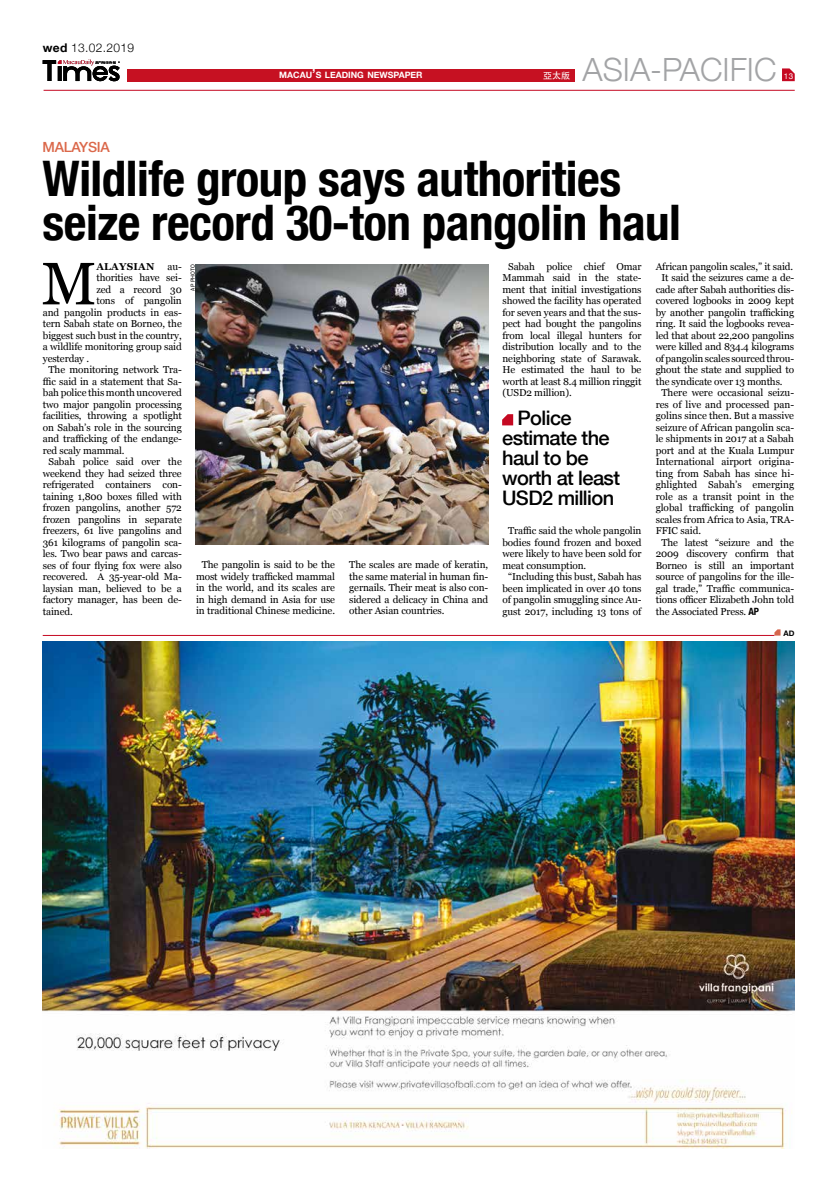
<style>
.page{position:relative;width:837px;height:1191px;background:#fff}
.page>*{position:absolute;margin:0;border:0;box-sizing:border-box;transform-origin:0 0}
.t1{font:59.8px "Georgia";color:#000}
.t2{font:700 condensed 49px/44px "Helvetica Neue";letter-spacing:-.01em;color:#000}
.t3{font:300 32px "Helvetica Neue";color:#a3a4a6}
.t4{font:500 20px/20px "Helvetica Neue";letter-spacing:-.03em;color:#000}
.t5{font:500 14px "Helvetica Neue";color:#db684a}
.t6{font:300 12px "Helvetica Neue";letter-spacing:.025em;color:#000}
.t7{font:10px/11.5px "Georgia";letter-spacing:-.01em;color:#000;text-align:justify}
.t8{font:700 10px "Georgia";letter-spacing:.025em;color:#000}
.t9{font:9px "Adobe Heiti Std";color:#fff}
.t10{font:700 8.8px "Helvetica Neue";color:#fff}
.t11{font:8px "Helvetica Neue";color:#fff}
.t12{font:700 7.7px "Helvetica Neue";color:#000}
.t13{font:6px "Franklin Gothic";letter-spacing:.025em;color:#000}
.s1{font-weight:700}
.s2{font-size:12.5px}
.s3{font-family:"Helvetica Neue";font-weight:700;font-stretch:condensed}
</style>
<div class="page">
<div style="left:127px;top:69px;width:447px;height:12px;background:#c61122"></div>
<svg style="left:782px;top:68px;width:12px;height:13px"></svg>
<svg style="left:43px;top:59px;width:77px;height:22px"></svg>
<hr style="left:44px;top:90px;width:750px;height:1px;background:#c50922">
<hr style="left:43px;top:635px;width:731px;height:1px;background:#c50922">
<svg style="left:774px;top:629px;width:6px;height:6px"></svg>
<img style="left:43px;top:641px;width:751px;height:507px">
<svg style="left:502px;top:414px;width:11px;height:11px"></svg>
<img style="left:196px;top:264px;width:292px;height:280px">
<p class="t6" style="left:43px;top:38px;width:93px"><span class="s1">wed</span> 13.02.2019</p>
<p class="t10" style="left:279px;top:68px;width:145px">MACAU<span class="s2">’</span>S LEADING NEWSPAPER</p>
<p class="t9" style="left:543px;top:70px;width:28px">亞太版</p>
<h3 class="t3" style="left:582px;top:44px;width:195px">ASIA-PACIFIC</h3>
<p class="t11" style="left:783px;top:70px;width:11px">13</p>
<h3 class="t5" style="left:43px;top:136px;width:54px">Malaysia</h3>
<h2 class="t2" style="left:43px;top:153px;width:639px">Wildlife group says authorities seize record 30-ton pangolin haul</h2>
<p class="t8" style="left:96px;top:259px;width:60px">ALAYSIAN</p>
<p class="t7" style="left:167px;top:260px;width:16px">au-</p>
<p class="t7" style="left:96px;top:272px;width:87px">thorities have sei-</p>
<p class="t7" style="left:96px;top:283px;width:87px">zed a record 30</p>
<p class="t7" style="left:96px;top:295px;width:87px">tons of pangolin</p>
<p class="t7" style="left:43px;top:306px;width:140px">and pangolin products in eas-</p>
<p class="t7" style="left:43px;top:318px;width:140px">tern Sabah state on Borneo, the</p>
<p class="t7" style="left:43px;top:329px;width:140px">biggest such bust in the country,</p>
<p class="t7" style="left:43px;top:341px;width:140px">a wildlife monitoring group said</p>
<p class="t7" style="left:43px;top:352px;width:48px">yesterday .</p>
<p class="t7" style="left:48px;top:364px;width:135px">The monitoring network Tra-</p>
<p class="t7" style="left:43px;top:375px;width:140px">ffic said in a statement that Sa-</p>
<p class="t7" style="left:43px;top:387px;width:140px">bah police this month uncovered</p>
<p class="t7" style="left:43px;top:398px;width:140px">two major pangolin processing</p>
<p class="t7" style="left:43px;top:410px;width:140px">facilities, throwing a spotlight</p>
<p class="t7" style="left:43px;top:421px;width:140px">on Sabah’s role in the sourcing</p>
<p class="t7" style="left:43px;top:433px;width:140px">and trafficking of the endange-</p>
<p class="t7" style="left:43px;top:444px;width:83px">red scaly mammal.</p>
<p class="t7" style="left:48px;top:456px;width:135px">Sabah police said over the</p>
<p class="t7" style="left:43px;top:467px;width:140px">weekend they had seized three</p>
<p class="t7" style="left:43px;top:479px;width:140px">refrigerated containers con-</p>
<p class="t7" style="left:43px;top:490px;width:140px">taining 1,800 boxes filled with</p>
<p class="t7" style="left:43px;top:502px;width:140px">frozen pangolins, another 572</p>
<p class="t7" style="left:43px;top:513px;width:140px">frozen pangolins in separate</p>
<p class="t7" style="left:43px;top:525px;width:140px">freezers, 61 live pangolins and</p>
<p class="t7" style="left:43px;top:536px;width:140px">361 kilograms of pangolin sca-</p>
<p class="t7" style="left:43px;top:548px;width:140px">les. Two bear paws and carcas-</p>
<p class="t7" style="left:43px;top:559px;width:140px">ses of four flying fox were also</p>
<p class="t7" style="left:43px;top:571px;width:140px">recovered. A 35-year-old Ma-</p>
<p class="t7" style="left:43px;top:582px;width:140px">laysian man, believed to be a</p>
<p class="t7" style="left:43px;top:594px;width:140px">factory manager, has been de-</p>
<p class="t7" style="left:43px;top:605px;width:31px">tained.</p>
<h1 class="t1" style="left:41px;top:240px;width:57px">M</h1>
<p class="t13" style="left:189px;top:291px;width:28px;rotate:-90deg">ap photo</p>
<p class="t7" style="left:196px;top:559px;width:140px;text-align:center">The pangolin is said to be the most widely trafficked mammal in the world, and its scales are in high demand in Asia for use in traditional Chinese medicine.</p>
<p class="t7" style="left:349px;top:559px;width:140px">The scales are made of keratin, the same material in human fin&shy;gernails. Their meat is also con&shy;sidered a delicacy in China and other Asian countries.</p>
<p class="t7" style="left:502px;top:260px;width:140px;text-indent:6px">Sabah police chief Omar Mammah said in the state&shy;ment that initial investigations showed the facility has operated for seven years and that the sus&shy;pect had bought the pangolins from local illegal hunters for distribution locally and to the neighboring state of Sarawak.<br>He estimated the haul to be worth at least 8.4 million ringgit (USD2 million).</p>
<h3 class="t4" style="left:502px;top:407px;width:119px;text-indent:15px">Police estimate the haul to be worth at least<br>USD2 million</h3>
<p class="t7" style="left:508px;top:525px;width:135px">Traffic said the whole pangolin</p>
<p class="t7" style="left:502px;top:536px;width:140px">bodies found frozen and boxed</p>
<p class="t7" style="left:502px;top:548px;width:140px">were likely to have been sold for</p>
<p class="t7" style="left:502px;top:559px;width:85px">meat consumption.</p>
<p class="t7" style="left:508px;top:571px;width:135px">“Including this bust, Sabah has</p>
<p class="t7" style="left:502px;top:582px;width:140px">been implicated in over 40 tons</p>
<p class="t7" style="left:502px;top:594px;width:140px">of pangolin smuggling since Au-</p>
<p class="t7" style="left:502px;top:605px;width:140px">gust 2017, including 13 tons of</p>
<p class="t7" style="left:655px;top:260px;width:139px">African pangolin scales,” it said.</p>
<p class="t7" style="left:661px;top:272px;width:134px">It said the seizures came a de-</p>
<p class="t7" style="left:655px;top:283px;width:140px">cade after Sabah authorities dis-</p>
<p class="t7" style="left:655px;top:295px;width:140px">covered logbooks in 2009 kept</p>
<p class="t7" style="left:655px;top:306px;width:140px">by another pangolin trafficking</p>
<p class="t7" style="left:655px;top:318px;width:140px">ring. It said the logbooks revea-</p>
<p class="t7" style="left:655px;top:329px;width:140px">led that about 22,200 pangolins</p>
<p class="t7" style="left:655px;top:341px;width:140px">were killed and 834.4 kilograms</p>
<p class="t7" style="left:655px;top:352px;width:140px">of pangolin scales sourced throu-</p>
<p class="t7" style="left:655px;top:364px;width:140px">ghout the state and supplied to</p>
<p class="t7" style="left:655px;top:375px;width:128px">the syndicate over 13 months.</p>
<p class="t7" style="left:661px;top:387px;width:134px">There were occasional seizu-</p>
<p class="t7" style="left:655px;top:398px;width:140px">res of live and processed pan-</p>
<p class="t7" style="left:655px;top:410px;width:140px">golins since then. But a massive</p>
<p class="t7" style="left:655px;top:421px;width:140px">seizure of African pangolin sca-</p>
<p class="t7" style="left:655px;top:433px;width:140px">le shipments in 2017 at a Sabah</p>
<p class="t7" style="left:655px;top:444px;width:140px">port and at the Kuala Lumpur</p>
<p class="t7" style="left:655px;top:456px;width:140px">International airport origina-</p>
<p class="t7" style="left:655px;top:467px;width:140px">ting from Sabah has since hi-</p>
<p class="t7" style="left:655px;top:479px;width:140px">ghlighted Sabah’s emerging</p>
<p class="t7" style="left:655px;top:490px;width:140px">role as a transit point in the</p>
<p class="t7" style="left:655px;top:502px;width:140px">global trafficking of pangolin</p>
<p class="t7" style="left:655px;top:513px;width:140px">scales from Africa to Asia, TRA-</p>
<p class="t7" style="left:655px;top:525px;width:47px">FFIC said.</p>
<p class="t7" style="left:661px;top:536px;width:134px">The latest “seizure and the</p>
<p class="t7" style="left:655px;top:548px;width:140px">2009 discovery confirm that</p>
<p class="t7" style="left:655px;top:559px;width:140px">Borneo is still an important</p>
<p class="t7" style="left:655px;top:571px;width:140px">source of pangolins for the ille-</p>
<p class="t7" style="left:655px;top:582px;width:140px">gal trade,” Traffic communica-</p>
<p class="t7" style="left:655px;top:594px;width:140px">tions officer Elizabeth John told</p>
<p class="t7" style="left:655px;top:605px;width:105px">the Associated Press. <span class="s3">AP</span></p>
<p class="t12" style="left:783px;top:627px;width:12px">AD</p>
</div>
